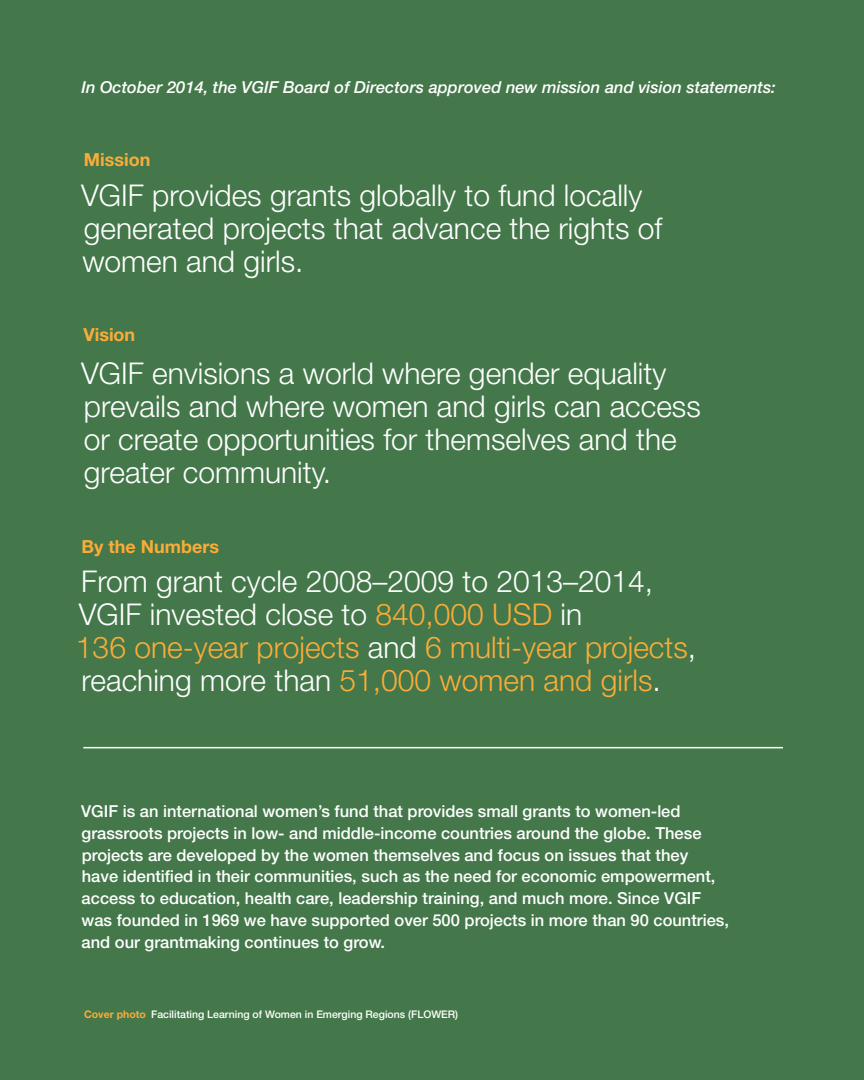
<style>
.page{position:relative;width:864px;height:1080px;background:#44784a}
.page>*{position:absolute;margin:0;border:0;box-sizing:border-box;transform-origin:0 0}
.t1{font:300 30px/33px "Helvetica Neue LT Std";color:#fff}
.t2{font:700 18px "Helvetica Neue LT Std";color:#fbac38}
.t3{font:500 16.5px/21.8px "Helvetica Neue LT Std";color:#fff}
.t4{font:italic 500 16.5px "Helvetica Neue LT Std";color:#fff}
.t5{font:500 10.5px "Helvetica Neue LT Std";color:#fff}
.s1{color:#fbac38}
.s2{font-weight:700;color:#fbac38}
</style>
<div class="page">
<hr style="left:83px;top:747px;width:700px;height:1px;background:#fff">
<p class="t4" style="left:81px;top:78px;width:696px">In October 2014, the VGIF Board of Directors approved new mission and vision statements:</p>
<p class="t2" style="left:84px;top:149px;width:68px">Mission</p>
<h1 class="t1" style="left:81px;top:178px;width:583px">VGIF provides grants globally to fund locally generated projects that advance the rights of women and girls.</h1>
<p class="t2" style="left:83px;top:324px;width:53px">Vision</p>
<h1 class="t1" style="left:81px;top:357px;width:621px">VGIF envisions a world where gender equality prevails and where women and girls can access or create opportunities for themselves and the greater community.</h1>
<p class="t2" style="left:82px;top:535px;width:139px">By the Numbers</p>
<h1 class="t1" style="left:76px;top:564px;width:622px">From grant cycle 2008–2009 to 2013–2014, VGIF invested close to <span class="s1">840,000 USD</span> in<br><span class="s1">136 one-year projects</span> and <span class="s1">6 multi-year projects</span>, reaching more than <span class="s1">51,000 women and girls</span>.</h1>
<p class="t3" style="left:81px;top:800px;width:649px">VGIF is an international women’s fund that provides small grants to women-led grassroots projects in low- and middle-income countries around the globe. These projects are developed by the women themselves and focus on issues that they<br>have identified in their communities, such as the need for economic empowerment, access to education, health care, leadership training, and much more. Since VGIF was founded in 1969 we have supported over 500 projects in more than 90 countries, and our grantmaking continues to grow.</p>
<p class="t5" style="left:84px;top:1008px;width:376px"><span class="s2">Cover photo</span> Facilitating Learning of Women in Emerging Regions (FLOWER)</p>
</div>
